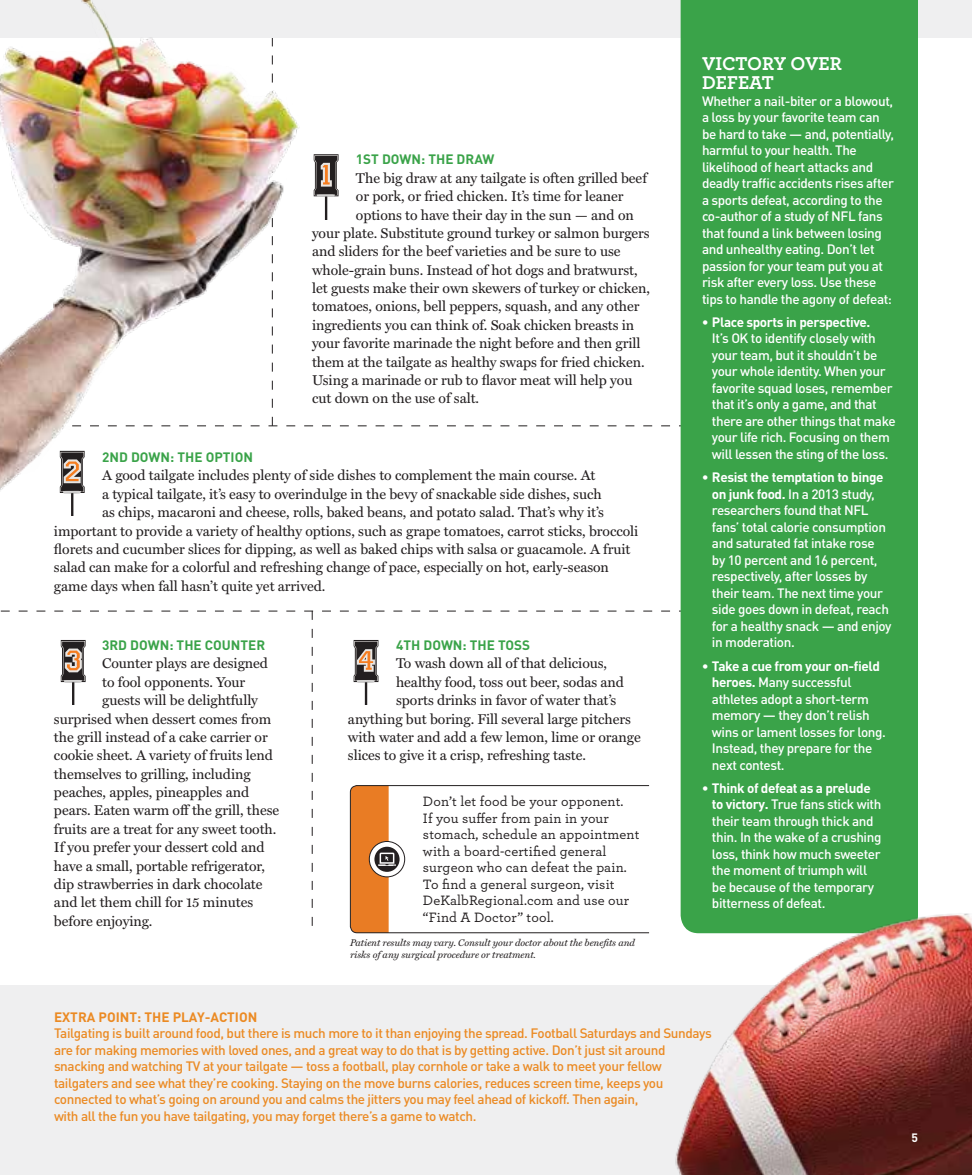
<style>
.page{position:relative;width:972px;height:1175px;background:#fff}
.page>*{position:absolute;margin:0;border:0;box-sizing:border-box;transform-origin:0 0}
.t1{font:700 19.5px/19.5px "Archer";color:#fff}
.t2{font:14.25px "Miller Text";letter-spacing:-.005em;color:#231f20}
.t3{font:500 14.25px/16.5px "Archer";letter-spacing:.01em;color:#231f20}
.t4{font:500 13.5px/16.5px "DIN Pro";letter-spacing:-.03em;color:#fff}
.t5{font:500 13.5px/16.5px "DIN Pro";letter-spacing:-.03em;color:#eb8a23}
.t6{font:700 13.5px "DIN";color:#3aa349}
.t7{font:700 13.5px "DIN";color:#eb8a23}
.t8{font:700 12px "DIN";color:#fff}
.t9{font:italic 9.75px/12px "Miller Text";letter-spacing:-.005em;color:#231f20}
.s1{font-family:"DIN";font-weight:900}
.s2{font-weight:700}
</style>
<div class="page">
<div style="left:0;top:0;width:972px;height:37px;background:#efeff0"></div>
<img style="left:0;top:37px;width:331px;height:575px">
<div style="left:0;top:985px;width:868px;height:189px;background:#efeff0"></div>
<img style="left:1px;top:0;width:680px;height:426px">
<svg style="left:60px;top:451px;width:25px;height:65px"></svg>
<div style="left:681px;top:0;width:237px;height:892px;background:#3aa349"></div>
<svg style="left:1px;top:611px;width:723px;height:322px"></svg>
<img style="left:652px;top:892px;width:320px;height:282px">
<p class="t6" style="left:356px;top:151px;width:140px">1ST DOWN: THE DRAW</p>
<p class="t2" style="left:356px;top:169px;width:293px">The big draw at any tailgate is often grilled beef</p>
<p class="t2" style="left:356px;top:188px;width:269px">or pork, or fried chicken. It’s time for leaner</p>
<p class="t2" style="left:356px;top:206px;width:279px">options to have their day in the sun — and on</p>
<p class="t2" style="left:312px;top:225px;width:339px">your plate. Substitute ground turkey or salmon burgers</p>
<p class="t2" style="left:312px;top:243px;width:310px">and sliders for the beef varieties and be sure to use</p>
<p class="t2" style="left:312px;top:261px;width:327px">whole-grain buns. Instead of hot dogs and bratwurst,</p>
<p class="t2" style="left:312px;top:280px;width:339px">let guests make their own skewers of turkey or chicken,</p>
<p class="t2" style="left:312px;top:298px;width:329px">tomatoes, onions, bell peppers, squash, and any other</p>
<p class="t2" style="left:312px;top:316px;width:324px">ingredients you can think of. Soak chicken breasts in</p>
<p class="t2" style="left:312px;top:335px;width:330px">your favorite marinade the night before and then grill</p>
<p class="t2" style="left:312px;top:353px;width:334px">them at the tailgate as healthy swaps for fried chicken.</p>
<p class="t2" style="left:312px;top:371px;width:322px">Using a marinade or rub to flavor meat will help you</p>
<p class="t2" style="left:312px;top:390px;width:169px">cut down on the use of salt.</p>
<p class="t6" style="left:102px;top:448px;width:152px">2ND DOWN: THE OPTION</p>
<p class="t2" style="left:102px;top:467px;width:495px">A good tailgate includes plenty of side dishes to complement the main course. At</p>
<p class="t2" style="left:102px;top:485px;width:501px">a typical tailgate, it’s easy to overindulge in the bevy of snackable side dishes, such</p>
<p class="t2" style="left:102px;top:504px;width:503px">as chips, macaroni and cheese, rolls, baked beans, and potato salad. That’s why it’s</p>
<p class="t2" style="left:54px;top:522px;width:586px">important to provide a variety of healthy options, such as grape tomatoes, carrot sticks, broccoli</p>
<p class="t2" style="left:54px;top:540px;width:578px">florets and cucumber slices for dipping, as well as baked chips with salsa or guacamole. A fruit</p>
<p class="t2" style="left:54px;top:559px;width:557px">salad can make for a colorful and refreshing change of pace, especially on hot, early-season</p>
<p class="t2" style="left:54px;top:577px;width:273px">game days when fall hasn’t quite yet arrived.</p>
<p class="t6" style="left:102px;top:636px;width:165px">3RD DOWN: THE COUNTER</p>
<p class="t2" style="left:102px;top:655px;width:167px">Counter plays are designed</p>
<p class="t2" style="left:102px;top:673px;width:145px">to fool opponents. Your</p>
<p class="t2" style="left:102px;top:692px;width:157px">guests will be delightfully</p>
<p class="t2" style="left:54px;top:710px;width:219px">surprised when dessert comes from</p>
<p class="t2" style="left:54px;top:728px;width:215px">the grill instead of a cake carrier or</p>
<p class="t2" style="left:54px;top:747px;width:220px">cookie sheet. A variety of fruits lend</p>
<p class="t2" style="left:54px;top:765px;width:198px">themselves to grilling, including</p>
<p class="t2" style="left:54px;top:783px;width:197px">peaches, apples, pineapples and</p>
<p class="t2" style="left:54px;top:802px;width:227px">pears. Eaten warm off the grill, these</p>
<p class="t2" style="left:54px;top:820px;width:224px">fruits are a treat for any sweet tooth.</p>
<p class="t2" style="left:54px;top:839px;width:212px">If you prefer your dessert cold and</p>
<p class="t2" style="left:54px;top:857px;width:212px">have a small, portable refrigerator,</p>
<p class="t2" style="left:54px;top:875px;width:210px">dip strawberries in dark chocolate</p>
<p class="t2" style="left:54px;top:894px;width:201px">and let them chill for 15 minutes</p>
<p class="t2" style="left:54px;top:912px;width:100px">before enjoying.</p>
<p class="t6" style="left:396px;top:636px;width:136px">4TH DOWN: THE TOSS</p>
<p class="t2" style="left:396px;top:655px;width:213px">To wash down all of that delicious,</p>
<p class="t2" style="left:396px;top:673px;width:229px">healthy food, toss out beer, sodas and</p>
<p class="t2" style="left:396px;top:692px;width:222px">sports drinks in favor of water that’s</p>
<p class="t2" style="left:348px;top:710px;width:284px">anything but boring. Fill several large pitchers</p>
<p class="t2" style="left:348px;top:728px;width:294px">with water and add a few lemon, lime or orange</p>
<p class="t2" style="left:348px;top:747px;width:240px">slices to give it a crisp, refreshing taste.</p>
<p class="t3" style="left:423px;top:792px;width:218px">Don’t let food be your opponent.<br>If you suffer from pain in your stomach, schedule an appointment with a board-certified general surgeon who can defeat the pain.<br>To find a general surgeon, visit<br>DeKalbRegional.com and use our “Find A Doctor” tool.</p>
<p class="t9" style="left:350px;top:937px;width:287px">Patient results may vary. Consult your doctor about the benefits and risks of any surgical procedure or treatment.</p>
<h1 class="t1" style="left:702px;top:52px;width:141px">VICTORY OVER<br>DEFEAT</h1>
<p class="t4" style="left:702px;top:92px;width:194px">Whether a nail-biter or a blowout, a loss by your favorite team can be hard to take — and, potentially, harmful to your health. The likelihood of heart attacks and deadly traffic accidents rises after a sports defeat, according to the co-author of a study of NFL fans that found a link between losing and unhealthy eating. Don’t let passion for your team put you at risk after every loss. Use these tips to handle the agony of defeat:</p>
<p class="t4" style="left:712px;top:313px;width:185px;text-indent:-10px"><span class="s1">•</span> <span class="s2">Place sports in perspective.<br></span>It’s OK to identify closely with your team, but it shouldn’t be your whole identity. When your favorite squad loses, remember that it’s only a game, and that there are other things that make your life rich. Focusing on them will lessen the sting of the loss.</p>
<p class="t4" style="left:712px;top:468px;width:181px;text-indent:-10px"><span class="s1">•</span> <span class="s2">Resist the temptation to binge on junk food.</span> In a 2013 study, researchers found that NFL fans’ total calorie consumption and saturated fat intake rose<br>by 10 percent and 16 percent, respectively, after losses by their team. The next time your side goes down in defeat, reach for a healthy snack — and enjoy in moderation.</p>
<p class="t4" style="left:712px;top:657px;width:175px;text-indent:-10px"><span class="s1">•</span> <span class="s2">Take a cue from your on-field heroes.</span> Many successful athletes adopt a short-term memory — they don’t relish wins or lament losses for long.<br>Instead, they prepare for the next contest.</p>
<p class="t4" style="left:712px;top:779px;width:171px;text-indent:-10px"><span class="s1">•</span> <span class="s2">Think of defeat as a prelude to victory.</span> True fans stick with their team through thick and thin. In the wake of a crushing loss, think how much sweeter the moment of triumph will be because of the temporary bitterness of defeat.</p>
<p class="t7" style="left:54px;top:1008px;width:205px">EXTRA POINT: THE PLAY-ACTION</p>
<p class="t5" style="left:54px;top:1024px;width:659px">Tailgating is built around food, but there is much more to it than enjoying the spread. Football Saturdays and Sundays are for making memories with loved ones, and a great way to do that is by getting active. Don’t just sit around snacking and watching TV at your tailgate — toss a football, play cornhole or take a walk to meet your fellow tailgaters and see what they’re cooking. Staying on the move burns calories, reduces screen time, keeps you connected to what’s going on around you and calms the jitters you may feel ahead of kickoff. Then again,<br>with all the fun you have tailgating, you may forget there’s a game to watch.</p>
<p class="t8" style="left:911px;top:1130px;width:8px">5</p>
</div>
